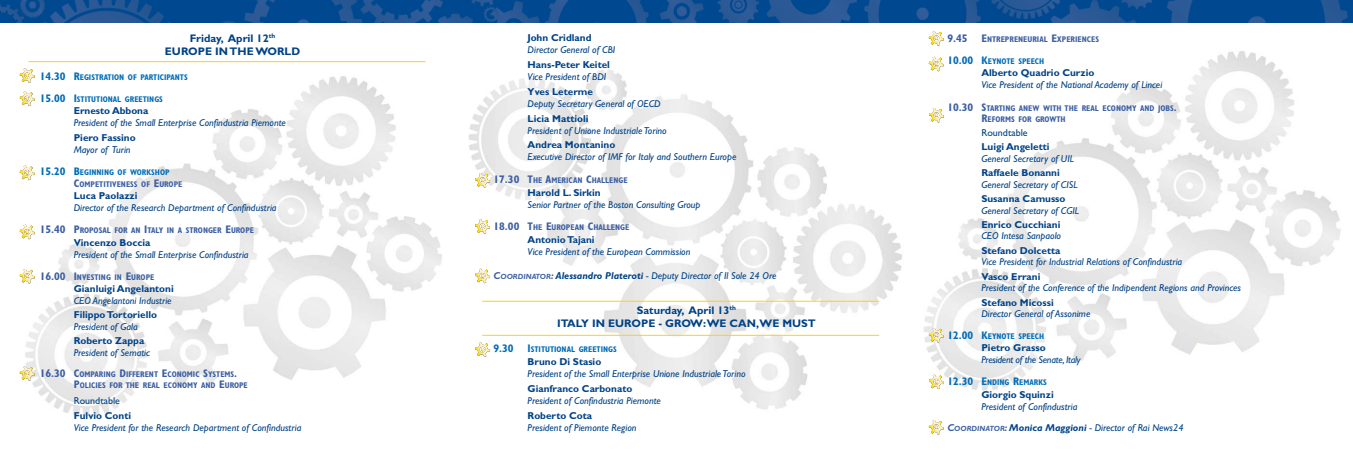
<style>
.page{position:relative;width:1353px;height:454px;background:#fff}
.page>*{position:absolute;margin:0;border:0;box-sizing:border-box;transform-origin:0 0}
.t1{font:700 11px/13.2px "Gill Sans";color:#004286;text-align:center}
.t2{font:700 condensed 11px "Gill Sans";color:#006cb7}
.t3{font:700 condensed 11px "Gill Sans";color:#3b5ea2}
.t4{font:italic 10px/21px "Gill Sans";color:#004286}
.t5{font:700 10px "Gill Sans";color:#004286}
.t6{font:italic 10px "Gill Sans";letter-spacing:-.025em;color:#004286}
.t7{font:10px "Gill Sans";color:#004286}
.t8{font:700 condensed 8.2px/11px "Gill Sans";color:#3b5ea2}
.t9{font:700 condensed 8.2px "Gill Sans";color:#006cb7}
.s1{font-size:11px}
.s2{font-size:11px;color:#006cb7}
.s3{color:#006cb7}
.s4{font-weight:700;color:#3b5ea2}
.s5{font-weight:700;font-size:7.5px;color:#3b5ea2}
.s6{font-weight:700}
</style>
<div class="page">
<img style="left:19px;top:61px;width:407px;height:355px">
<img style="left:924px;top:38px;width:417px;height:397px">
<img style="left:469px;top:69px;width:411px;height:341px">
<img style="left:380px;top:141px;width:105px;height:152px">
<img style="left:842px;top:140px;width:129px;height:176px">
<img style="left:0;top:0;width:1352px;height:23px">
<svg style="left:20px;top:68px;width:15px;height:15px"></svg>
<svg style="left:20px;top:91px;width:15px;height:15px"></svg>
<svg style="left:20px;top:165px;width:15px;height:15px"></svg>
<svg style="left:20px;top:224px;width:15px;height:15px"></svg>
<svg style="left:20px;top:269px;width:15px;height:14px"></svg>
<svg style="left:20px;top:366px;width:15px;height:14px"></svg>
<svg style="left:475px;top:173px;width:15px;height:14px"></svg>
<svg style="left:475px;top:219px;width:15px;height:15px"></svg>
<svg style="left:475px;top:268px;width:15px;height:15px"></svg>
<svg style="left:475px;top:342px;width:15px;height:15px"></svg>
<svg style="left:928px;top:108px;width:15px;height:14px"></svg>
<svg style="left:928px;top:31px;width:15px;height:15px"></svg>
<svg style="left:928px;top:57px;width:15px;height:14px"></svg>
<svg style="left:928px;top:374px;width:15px;height:15px"></svg>
<svg style="left:928px;top:327px;width:15px;height:15px"></svg>
<svg style="left:928px;top:419px;width:15px;height:15px"></svg>
<hr style="left:28px;top:61px;width:397px;height:1px;background:#ffd400">
<hr style="left:482px;top:300px;width:397px;height:1px;background:#ffd400">
<hr style="left:482px;top:334px;width:397px;height:1px;background:#ffd400">
<p class="t1" style="left:165px;top:33px;width:137px">Friday, April 12<sup>th<br></sup>EUROPE IN THE WORLD</p>
<p class="t9" style="left:40px;top:74px;width:149px"><span class="s1">14.30 R</span>EGISTRATION OF PARTICIPANTS</p>
<p class="t9" style="left:40px;top:96px;width:125px"><span class="s1">15.00 I</span>STITUTIONAL GREETINGS</p>
<p class="t5" style="left:74px;top:107px;width:76px">Ernesto Abbona</p>
<p class="t4" style="left:74px;top:113px;width:214px">President of the Small Enterprise Confindustria Piemonte</p>
<p class="t5" style="left:74px;top:134px;width:63px">Piero Fassino</p>
<p class="t4" style="left:74px;top:140px;width:58px">Mayor of Turin</p>
<p class="t8" style="left:74px;top:167px;width:110px;line-height:12px;text-indent:-34px"><span class="s2">15.20 B</span><span class="s3">EGINNING OF WORKSHOP<br></span><span class="s1">C</span>OMPETITIVENESS OF <span class="s1">E</span>UROPE</p>
<p class="t5" style="left:74px;top:192px;width:65px">Luca Paolazzi</p>
<p class="t4" style="left:74px;top:198px;width:204px">Director of the Research Department of Confindustria</p>
<p class="t8" style="left:40px;top:225px;width:216px"><span class="s1">15.40 P</span>ROPOSAL FOR AN <span class="s1">I</span>TALY IN A STRONGER <span class="s1">E</span>UROPE</p>
<p class="t5" style="left:74px;top:239px;width:78px">Vincenzo Boccia</p>
<p class="t4" style="left:74px;top:245px;width:176px">President of the Small Enterprise Confindustria</p>
<p class="t8" style="left:40px;top:273px;width:116px"><span class="s1">16.00 I</span>NVESTING IN <span class="s1">E</span>UROPE</p>
<p class="t5" style="left:74px;top:285px;width:101px">Gianluigi Angelantoni</p>
<p class="t4" style="left:74px;top:291px;width:99px">CEO Angelantoni Industrie</p>
<p class="t5" style="left:74px;top:311px;width:85px">Filippo Tortoriello</p>
<p class="t4" style="left:74px;top:317px;width:65px">President of Gala</p>
<p class="t5" style="left:74px;top:337px;width:72px">Roberto Zappa</p>
<p class="t4" style="left:74px;top:343px;width:78px">President of Sematic</p>
<p class="t8" style="left:74px;top:370px;width:175px;text-indent:-34px"><span class="s1">16.30 C</span>OMPARING <span class="s1">D</span>IFFERENT <span class="s1">E</span>CONOMIC <span class="s1">S</span>YSTEMS<span class="s1">.<br>P</span>OLICIES FOR THE REAL ECONOMY AND <span class="s1">E</span>UROPE</p>
<p class="t7" style="left:74px;top:397px;width:48px">Roundtable</p>
<p class="t5" style="left:74px;top:411px;width:59px">Fulvio Conti</p>
<p class="t4" style="left:74px;top:417px;width:229px">Vice President for the Research Department of Confindustria</p>
<p class="t5" style="left:527px;top:34px;width:65px">John Cridland</p>
<p class="t4" style="left:527px;top:40px;width:89px">Director General of CBI</p>
<p class="t5" style="left:527px;top:61px;width:84px">Hans-Peter Keitel</p>
<p class="t4" style="left:527px;top:67px;width:80px">Vice President of BDI</p>
<p class="t5" style="left:527px;top:88px;width:67px">Yves Leterme</p>
<p class="t4" style="left:527px;top:94px;width:135px">Deputy Secretary General of OECD</p>
<p class="t5" style="left:527px;top:115px;width:63px">Licia Mattioli</p>
<p class="t4" style="left:527px;top:121px;width:141px">President of Unione Industriale Torino</p>
<p class="t5" style="left:527px;top:141px;width:89px">Andrea Montanino</p>
<p class="t4" style="left:527px;top:148px;width:210px">Executive Director of IMF for Italy and Southern Europe</p>
<p class="t8" style="left:493px;top:176px;width:135px"><span class="s1">17.30 T</span>HE <span class="s1">A</span>MERICAN <span class="s1">C</span>HALLENGE</p>
<p class="t5" style="left:527px;top:189px;width:75px">Harold L. Sirkin</p>
<p class="t4" style="left:527px;top:195px;width:174px">Senior Partner of the Boston Consulting Group</p>
<p class="t8" style="left:493px;top:223px;width:137px"><span class="s1">18.00 T</span>HE <span class="s1">E</span>UROPEAN <span class="s1">C</span>HALLENGE</p>
<p class="t5" style="left:527px;top:236px;width:69px">Antonio Tajani</p>
<p class="t4" style="left:527px;top:242px;width:164px">Vice President of the European Commission</p>
<p class="t4" style="left:493px;top:266px;width:284px"><span class="s4">C</span><span class="s5">OORDINATOR</span><span class="s4">:</span> <span class="s6">Alessandro Plateroti</span> - Deputy Director of Il Sole 24 Ore</p>
<p class="t1" style="left:557px;top:305px;width:260px">Saturday, April 13<sup>th<br></sup>ITALY IN EUROPE - GROW:WE CAN,WE MUST</p>
<p class="t2" style="left:493px;top:344px;width:22px">9.30</p>
<p class="t9" style="left:527px;top:346px;width:91px"><span class="s1">I</span>STITUTIONAL GREETINGS</p>
<p class="t5" style="left:527px;top:358px;width:75px">Bruno Di Stasio</p>
<p class="t4" style="left:527px;top:364px;width:219px">President of the Small Enterprise Unione Industriale Torino</p>
<p class="t5" style="left:527px;top:385px;width:106px">Gianfranco Carbonato</p>
<p class="t4" style="left:527px;top:391px;width:135px">President of Confindustria Piemonte</p>
<p class="t5" style="left:527px;top:411px;width:66px">Roberto Cota</p>
<p class="t4" style="left:527px;top:417px;width:110px">President of Piemonte Region</p>
<p class="t3" style="left:947px;top:34px;width:22px">9.45</p>
<p class="t8" style="left:981px;top:34px;width:119px"><span class="s1">E</span>NTREPRENEURIAL <span class="s1">E</span>XPERIENCES</p>
<p class="t9" style="left:947px;top:58px;width:98px"><span class="s1">10.00 K</span>EYNOTE SPEECH</p>
<p class="t5" style="left:981px;top:70px;width:114px">Alberto Quadrio Curzio</p>
<p class="t4" style="left:981px;top:76px;width:182px">Vice President of the National Academy of Lincei</p>
<p class="t8" style="left:981px;top:103px;width:197px;text-indent:-34px"><span class="s1">10.30 S</span>TARTING ANEW WITH THE REAL ECONOMY AND JOBS<span class="s1">.<br>R</span>EFORMS FOR GROWTH</p>
<p class="t7" style="left:981px;top:129px;width:48px">Roundtable</p>
<p class="t5" style="left:981px;top:143px;width:70px">Luigi Angeletti</p>
<p class="t4" style="left:981px;top:149px;width:94px">General Secretary of UIL</p>
<p class="t5" style="left:981px;top:169px;width:80px">Raffaele Bonanni</p>
<p class="t4" style="left:981px;top:175px;width:98px">General Secretary of CISL</p>
<p class="t5" style="left:981px;top:195px;width:86px">Susanna Camusso</p>
<p class="t4" style="left:981px;top:201px;width:99px">General Secretary of CGIL</p>
<p class="t5" style="left:981px;top:221px;width:81px">Enrico Cucchiani</p>
<p class="t4" style="left:981px;top:226px;width:81px">CEO Intesa Sanpaolo</p>
<p class="t5" style="left:981px;top:247px;width:81px">Stefano Dolcetta</p>
<p class="t4" style="left:981px;top:252px;width:202px">Vice President for Industrial Relations of Confindustria</p>
<p class="t5" style="left:981px;top:273px;width:60px">Vasco Errani</p>
<p class="t4" style="left:981px;top:278px;width:261px">President of the Conference of the Indipendent Regions and Provinces</p>
<p class="t5" style="left:981px;top:298px;width:74px">Stefano Micossi</p>
<p class="t4" style="left:981px;top:304px;width:110px">Director General of Assonime</p>
<p class="t9" style="left:947px;top:333px;width:98px"><span class="s1">12.00 K</span>EYNOTE SPEECH</p>
<p class="t5" style="left:981px;top:344px;width:66px">Pietro Grasso</p>
<p class="t6" style="left:981px;top:356px;width:101px">President of the Senate, Italy</p>
<p class="t9" style="left:947px;top:379px;width:101px"><span class="s1">12.30 E</span>NDING <span class="s1">R</span>EMARKS</p>
<p class="t5" style="left:981px;top:390px;width:74px">Giorgio Squinzi</p>
<p class="t4" style="left:947px;top:396px;width:238px;text-indent:34px">President of Confindustria<br><span class="s4">C</span><span class="s5">OORDINATOR</span><span class="s4">:</span> <span class="s6">Monica Maggioni</span> - Director of Rai News24</p>
</div>
